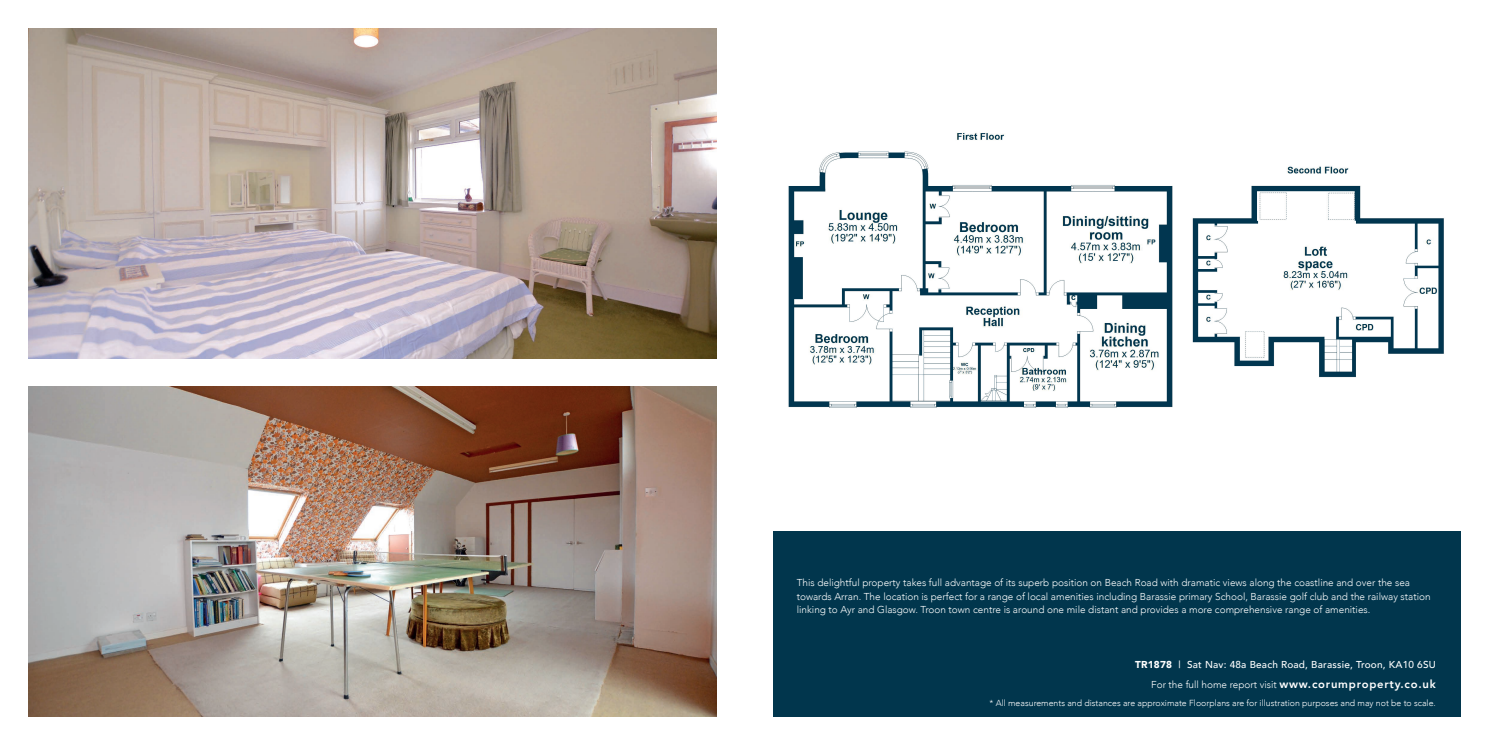
<style>
.page{position:relative;width:1489px;height:745px;background:#fff}
.page>*{position:absolute;margin:0;border:0;box-sizing:border-box;transform-origin:0 0}
.t1{font:300 10px/13.8px "Avenir";color:#fff}
.t2{font:500 10px "Avenir";letter-spacing:.02em;color:#fff}
.t3{font:300 8.75px "Avenir";color:#fff}
.s1{font-weight:900}
.s2{font-weight:800;font-size:11.25px}
</style>
<div class="page">
<img style="left:28px;top:28px;width:688px;height:330px">
<img style="left:28px;top:386px;width:688px;height:330px">
<img style="left:788px;top:132px;width:656px;height:276px">
<div style="left:772px;top:531px;width:688px;height:185px;background:#01364d"></div>
<p class="t1" style="left:796px;top:575px;width:635px">This delightful property takes full advantage of its superb position on Beach Road with dramatic views along the coastline and over the sea towards Arran. The location is perfect for a range of local amenities including Barassie primary School, Barassie golf club and the railway station linking to Ayr and Glasgow. Troon town centre is around one mile distant and provides a more comprehensive range of amenities.</p>
<p class="t2" style="left:1135px;top:655px;width:302px"><span class="s1">TR1878</span> | Sat Nav: 48a Beach Road, Barassie, Troon, KA10 6SU</p>
<p class="t1" style="left:1151px;top:677px;width:286px">For the full home report visit <span class="s2">www.corumproperty.co.uk</span></p>
<p class="t3" style="left:989px;top:697px;width:448px">* All measurements and distances are approximate Floorplans are for illustration purposes and may not be to scale.</p>
</div>
